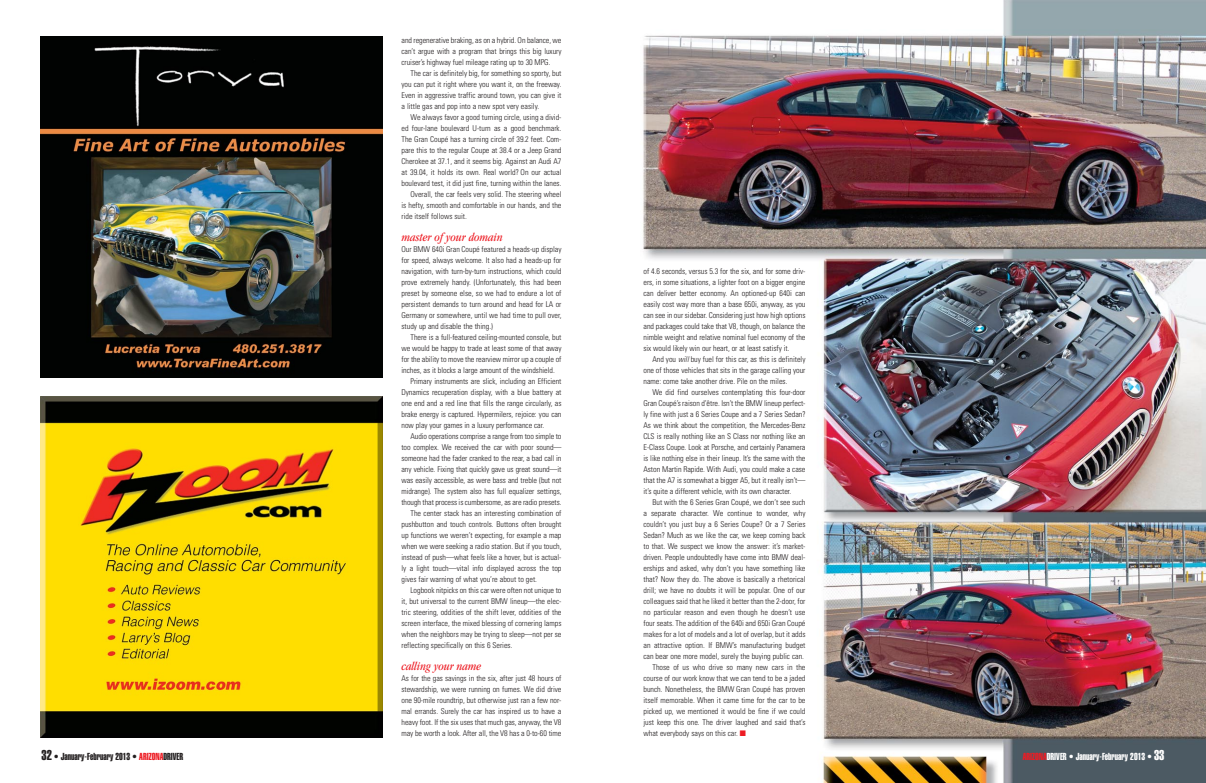
<style>
.page{position:relative;width:1206px;height:783px;background:#fff}
.page>*{position:absolute;margin:0;border:0;box-sizing:border-box;transform-origin:0 0}
.t1{font:italic condensed 12px "Garamond";color:#ed1c24}
.t2{font:10px "Helvetica Extra Compressed";color:#231f20}
.t3{font:10px "Helvetica Extra Compressed";color:#fff}
.t4{font:300 condensed 8px/11px "Univers";color:#231f20;text-align:justify}
.s1{font-size:14px}
.s2{color:#ed1c24}
.s3{font-style:italic}
</style>
<div class="page">
<img style="left:643px;top:0;width:563px;height:783px">
<img style="left:40px;top:396px;width:342px;height:342px">
<img style="left:40px;top:36px;width:342px;height:342px">
<p class="t2" style="left:42px;top:753px;width:143px"><span class="s1">32</span> • January-February 2013 • <span class="s2">ARIZONA</span>DRIVER</p>
<p class="t4" style="left:401px;top:35px;width:161px">and regenerative braking, as on a hybrid. On balance, we can’t argue with a program that brings this big luxury cruiser’s highway fuel mileage rating up to 30 MPG.</p>
<p class="t4" style="left:401px;top:68px;width:162px;text-indent:9px">The car is definitely big, for something so sporty, but you can put it right where you want it, on the freeway.<br>Even in aggressive traffic around town, you can give it a little gas and pop into a new spot very easily.</p>
<p class="t4" style="left:410px;top:112px;width:153px">We always favor a good turning circle, using a divid-</p>
<p class="t4" style="left:401px;top:123px;width:162px">ed four-lane boulevard U-turn as a good benchmark.</p>
<p class="t4" style="left:401px;top:134px;width:162px">The Gran Coupé has a turning circle of 39.2 feet. Com -</p>
<p class="t4" style="left:401px;top:145px;width:161px">pare this to the regular Coupe at 38.4 or a Jeep Grand</p>
<p class="t4" style="left:401px;top:156px;width:162px">Cherokee at 37.1, and it seems big. Against an Audi A7</p>
<p class="t4" style="left:401px;top:167px;width:162px">at 39.04, it holds its own. Real world? On our actual</p>
<p class="t4" style="left:401px;top:178px;width:161px">boulevard test, it did just fine, turning within the lanes.</p>
<p class="t4" style="left:410px;top:189px;width:153px">Overall, the car feels very solid. The steering wheel</p>
<p class="t4" style="left:401px;top:200px;width:161px">is hefty, smooth and comfortable in our hands, and the</p>
<p class="t4" style="left:401px;top:211px;width:67px">ride itself follows suit.</p>
<h1 class="t1" style="left:401px;top:232px;width:103px">master of your domain</h1>
<p class="t4" style="left:401px;top:244px;width:162px">Our BMW 640i Gran Coupé featured a heads-up display for speed, always welcome. It also had a heads-up for navigation, with turn-by-turn instructions, which could prove extremely handy. (Unfortunately, this had been preset by someone else, so we had to endure a lot of persistent demands to turn around and head for LA or Germany or somewhere, until we had time to pull over, study up and disable the thing.)</p>
<p class="t4" style="left:410px;top:332px;width:152px">There is a full-featured ceiling-mounted console, but</p>
<p class="t4" style="left:401px;top:343px;width:161px">we would be happy to trade at least some of that away</p>
<p class="t4" style="left:401px;top:354px;width:161px">for the ability to move the rearview mirror up a couple of</p>
<p class="t4" style="left:401px;top:365px;width:155px">inches, as it blocks a large amount of the windshield.</p>
<p class="t4" style="left:410px;top:376px;width:152px">Primary instruments are slick, including an Efficient</p>
<p class="t4" style="left:401px;top:387px;width:161px">Dynamics recuperation display, with a blue battery at</p>
<p class="t4" style="left:401px;top:398px;width:161px">one end and a red line that fills the range circularly, as</p>
<p class="t4" style="left:401px;top:409px;width:161px">brake energy is captured. Hypermilers, rejoice: you can</p>
<p class="t4" style="left:401px;top:420px;width:144px">now play your games in a luxury performance car.</p>
<p class="t4" style="left:410px;top:431px;width:153px">Audio operations comprise a range from too simple to</p>
<p class="t4" style="left:401px;top:442px;width:161px">too complex. We received the car with poor sound—</p>
<p class="t4" style="left:401px;top:453px;width:162px">someone had the fader cranked to the rear, a bad call in</p>
<p class="t4" style="left:401px;top:464px;width:161px">any vehicle. Fixing that quickly gave us great sound—it</p>
<p class="t4" style="left:401px;top:475px;width:161px">was easily accessible, as were bass and treble (but not</p>
<p class="t4" style="left:401px;top:486px;width:161px">midrange). The system also has full equalizer settings,</p>
<p class="t4" style="left:401px;top:497px;width:162px">though that process is cumbersome, as are radio presets.</p>
<p class="t4" style="left:410px;top:508px;width:153px">The center stack has an interesting combination of</p>
<p class="t4" style="left:401px;top:519px;width:161px">pushbutton and touch controls. Buttons often brought</p>
<p class="t4" style="left:401px;top:530px;width:162px">up functions we weren’t expecting, for example a map</p>
<p class="t4" style="left:401px;top:541px;width:161px">when we were seeking a radio station. But if you touch,</p>
<p class="t4" style="left:401px;top:552px;width:162px">instead of push—what feels like a hover, but is actual-</p>
<p class="t4" style="left:401px;top:563px;width:162px">ly a light touch—vital info displayed across the top</p>
<p class="t4" style="left:401px;top:574px;width:137px">gives fair warning of what you’re about to get.</p>
<p class="t4" style="left:410px;top:585px;width:152px">Logbook nitpicks on this car were often not unique to</p>
<p class="t4" style="left:401px;top:596px;width:161px">it, but universal to the current BMW lineup—the elec-</p>
<p class="t4" style="left:401px;top:607px;width:161px">tric steering, oddities of the shift lever, oddities of the</p>
<p class="t4" style="left:401px;top:618px;width:162px">screen interface, the mixed blessing of cornering lamps</p>
<p class="t4" style="left:401px;top:629px;width:162px">when the neighbors may be trying to sleep —not per se</p>
<p class="t4" style="left:401px;top:640px;width:113px">reflecting specifically on this 6 Series.</p>
<h1 class="t1" style="left:401px;top:661px;width:81px">calling your name</h1>
<p class="t4" style="left:401px;top:673px;width:161px">As for the gas savings in the six, after just 48 hours of stewardship, we were running on fumes. We did drive one 90-mile roundtrip, but otherwise just ran a few nor&shy;mal errands. Surely the car has inspired us to have a heavy foot. If the six uses that much gas, anyway, the V8 may be worth a look. After all, the V8 has a 0-to-60 time</p>
<p class="t4" style="left:644px;top:266px;width:163px">of 4.6 seconds, versus 5.3 for the six, and for some driv&shy;ers, in some situations, a lighter foot on a bigger engine can deliver better economy. An optioned-up 640i can easily cost way more than a base 650i, anyway, as you can see in our sidebar. Considering just how high options and packages could take that V8, though, on balance the nimble weight and relative nominal fuel economy of the six would likely win our heart, or at least satisfy it.</p>
<p class="t4" style="left:644px;top:354px;width:164px;text-indent:9px">And you <span class="s3">will</span>buy fuel for this car, as this is definitely one of those vehicles that sits in the garage calling your name: come take another drive. Pile on the miles.</p>
<p class="t4" style="left:644px;top:387px;width:164px;text-indent:9px">We did find ourselves contemplating this four-door Gran Coupé’s raison d’être. Isn’t the BMW lineup perfect&shy;ly fine with just a 6 Series Coupe and a 7 Series Sedan?<br>As we think about the competition, the Mercedes-Benz CLS is really nothing like an S Class nor nothing like an E-Class Coupe. Look at Porsche, and certainly Panamera is like nothing else in their lineup. It’s the same with the Aston Martin Rapide. With Audi, you could make a case that the A7 is somewhat a bigger A5, but it really isn’t— it’s quite a different vehicle, with its own character.</p>
<p class="t4" style="left:653px;top:497px;width:155px">But with the 6 Series Gran Coupé, we don’t see such</p>
<p class="t4" style="left:644px;top:508px;width:163px">a separate character. We continue to wonder, why</p>
<p class="t4" style="left:644px;top:519px;width:164px">couldn’t you just buy a 6 Series Coupe? Or a 7 Series</p>
<p class="t4" style="left:644px;top:530px;width:164px">Sedan? Much as we like the car, we keep coming back</p>
<p class="t4" style="left:644px;top:541px;width:163px">to that. We suspect we know the answer: it’s market-</p>
<p class="t4" style="left:644px;top:552px;width:163px">driven. People undoubtedly have come into BMW deal-</p>
<p class="t4" style="left:644px;top:563px;width:164px">erships and asked, why don’t you have something like</p>
<p class="t4" style="left:644px;top:574px;width:163px">that? Now they do. The above is basically a rhetorical</p>
<p class="t4" style="left:644px;top:585px;width:163px">drill; we have no doubts it will be popular. One of our</p>
<p class="t4" style="left:644px;top:596px;width:163px">colleagues said that he liked it better than the 2-door, for</p>
<p class="t4" style="left:644px;top:607px;width:163px">no particular reason and even though he doesn’t use</p>
<p class="t4" style="left:644px;top:618px;width:163px">four seats. The addition of the 640i and 650i Gran Coupé</p>
<p class="t4" style="left:644px;top:629px;width:163px">makes for a lot of models and a lot of overlap, but it adds</p>
<p class="t4" style="left:644px;top:640px;width:163px">an attractive option. If BMW’s manufacturing budget</p>
<p class="t4" style="left:644px;top:651px;width:162px">can bear one more model, surely the buying public can.</p>
<p class="t4" style="left:653px;top:662px;width:155px">Those of us who drive so many new cars in the</p>
<p class="t4" style="left:644px;top:673px;width:163px">course of our work know that we can tend to be a jaded</p>
<p class="t4" style="left:644px;top:684px;width:163px">bunch. Nonetheless, the BMW Gran Coupé has proven</p>
<p class="t4" style="left:644px;top:695px;width:163px">itself memorable. When it came time for the car to be</p>
<p class="t4" style="left:644px;top:706px;width:164px">picked up, we mentioned it would be fine if we could</p>
<p class="t4" style="left:644px;top:717px;width:163px">just keep this one. The driver laughed and said that’s</p>
<p class="t4" style="left:644px;top:728px;width:104px">what everybody says on this car. <span class="s2">■</span></p>
<p class="t3" style="left:1023px;top:753px;width:143px"><span class="s2">ARIZONA</span>DRIVER • January-February 2013 • <span class="s1">33</span></p>
</div>
